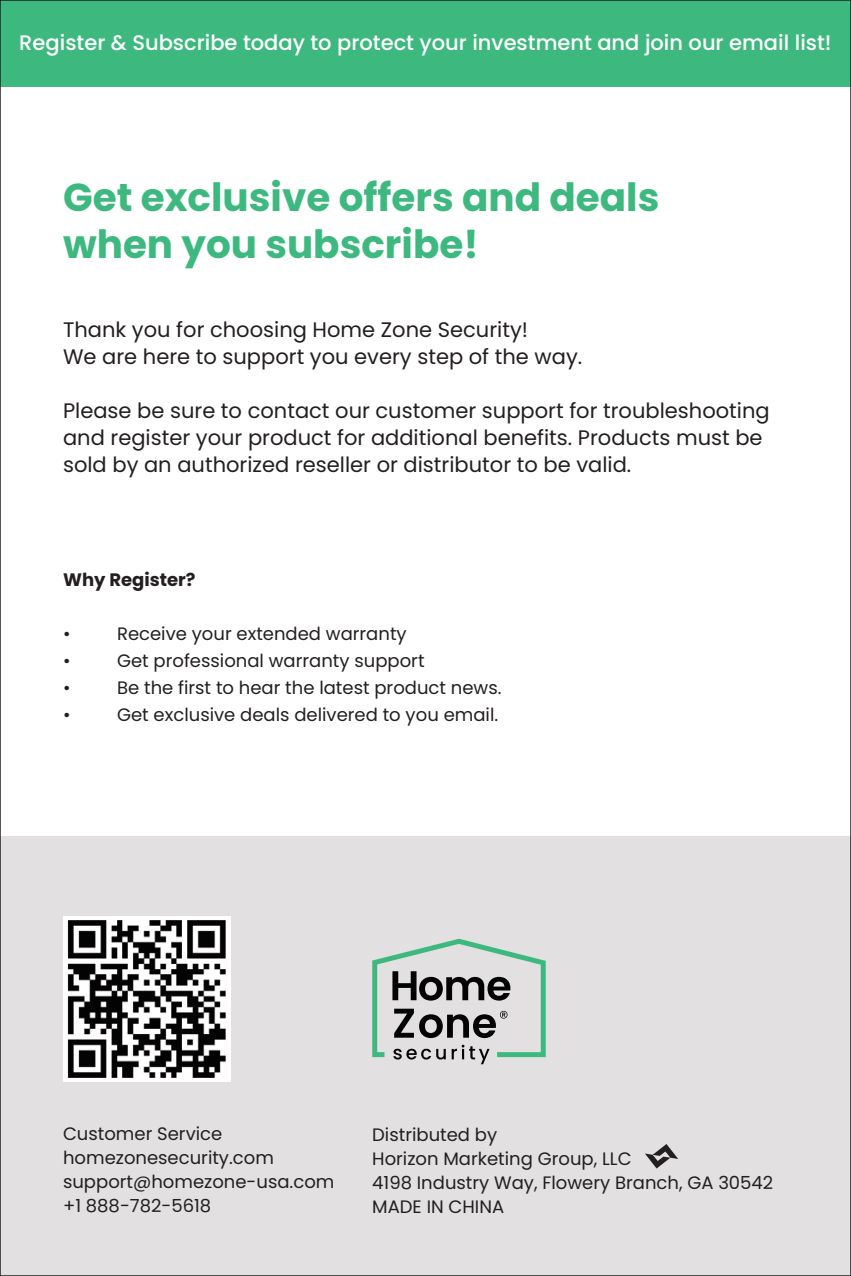
<style>
.page{position:relative;width:851px;height:1276px;background:#fff}
.page>*{position:absolute;margin:0;border:0;box-sizing:border-box;transform-origin:0 0}
.t1{font:700 39px/46.8px "Poppins";color:#3db97f}
.t2{font:21px/27px "Poppins";color:#231f20}
.t3{font:500 21px "Poppins";color:#fff}
.t4{font:18px/24px "Poppins";color:#231f20}
.t5{font:700 18px "Poppins";color:#231f20}
</style>
<div class="page">
<div style="left:0;top:837px;width:850px;height:439px;background:#e2e0e0"></div>
<img style="left:63px;top:916px;width:168px;height:165px">
<svg style="left:372px;top:938px;width:173px;height:126px"></svg>
<div style="left:0;top:0;width:850px;height:86px;background:#3db97f"></div>
<svg style="left:645px;top:1144px;width:33px;height:24px"></svg>
<p class="t3" style="left:19px;top:31px;width:813px">Register &amp; Subscribe today to protect your investment and join our email list!</p>
<h1 class="t1" style="left:63px;top:174px;width:597px">Get exclusive offers and deals when you subscribe!</h1>
<p class="t2" style="left:63px;top:316px;width:520px">Thank you for choosing Home Zone Security!<br>We are here to support you every step of the way.</p>
<p class="t2" style="left:63px;top:397px;width:708px">Please be sure to contact our customer support for troubleshooting and register your product for additional benefits. Products must be sold by an authorized reseller or distributor to be valid.</p>
<p class="t5" style="left:63px;top:569px;width:134px">Why Register?</p>
<p class="t4" style="left:63px;top:621px;width:9px">•</p>
<p class="t4" style="left:117px;top:621px;width:291px">Receive your extended warranty</p>
<p class="t4" style="left:63px;top:648px;width:9px">•</p>
<p class="t4" style="left:117px;top:648px;width:309px">Get professional warranty support</p>
<p class="t4" style="left:63px;top:675px;width:9px">•</p>
<p class="t4" style="left:117px;top:675px;width:386px">Be the first to hear the latest product news.</p>
<p class="t4" style="left:63px;top:702px;width:9px">•</p>
<p class="t4" style="left:117px;top:702px;width:382px">Get exclusive deals delivered to you email.</p>
<p class="t4" style="left:63px;top:1122px;width:273px">Customer Service homezonesecurity.com support@homezone-usa.com +1 888-782-5618</p>
<p class="t4" style="left:372px;top:1122px;width:402px">Distributed by<br>Horizon Marketing Group, LLC<br>4198 Industry Way, Flowery Branch, GA 30542<br>MADE IN CHINA</p>
</div>
